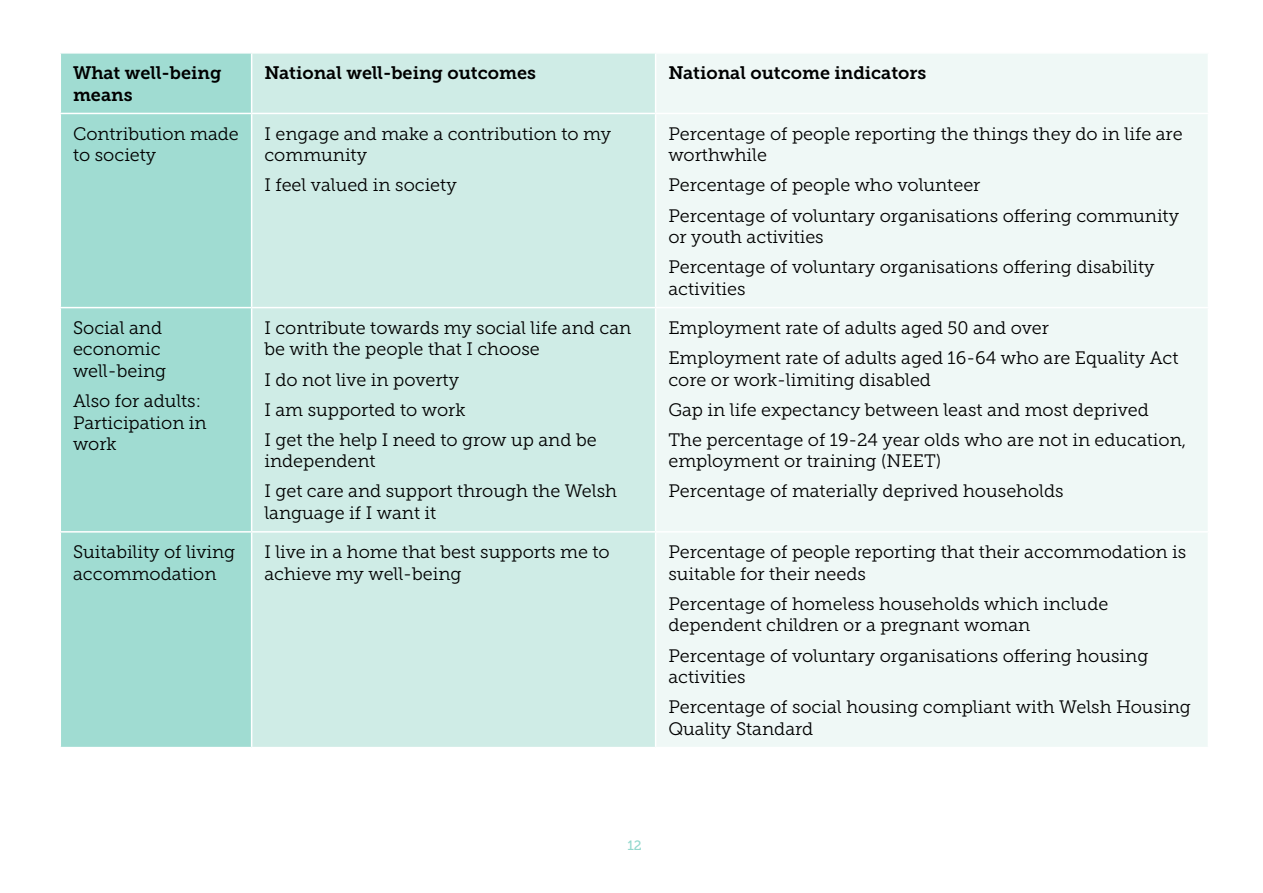
<style>
.page{position:relative;width:1263px;height:893px;background:#fff}
.page>*{position:absolute;margin:0;border:0;box-sizing:border-box;transform-origin:0 0}
.Main_Text_2mm_space{font:18px/21.6px "Museo Slab 300";color:#000}
.H4_Table_Heading{font:18px/21.6px "Museo Slab 700";color:#000}
.t1{font:13.5px "Museo Slab 500";color:#93d8cd}
</style>
<div class="page">
<div style="left:61px;top:54px;width:190px;height:693px;background:#a0dcd2"></div>
<div style="left:252px;top:54px;width:403px;height:693px;background:#cfece6"></div>
<div style="left:657px;top:54px;width:551px;height:693px;background:#eff8f6"></div>
<hr style="left:60px;top:113px;width:192px;height:1px;background:#fff">
<hr style="left:252px;top:113px;width:404px;height:1px;background:#fff">
<hr style="left:656px;top:113px;width:553px;height:1px;background:#fff">
<hr style="left:60px;top:307px;width:192px;height:1px;background:#fff">
<hr style="left:252px;top:307px;width:404px;height:1px;background:#fff">
<hr style="left:656px;top:307px;width:553px;height:1px;background:#fff">
<hr style="left:60px;top:531px;width:192px;height:2px;background:#fff">
<hr style="left:252px;top:531px;width:404px;height:2px;background:#fff">
<hr style="left:656px;top:531px;width:553px;height:2px;background:#fff">
<h4 class="H4_Table_Heading" style="left:73px;top:62px;width:150px">What well-being means</h4>
<h4 class="H4_Table_Heading" style="left:264px;top:62px;width:273px">National well-being outcomes</h4>
<h4 class="H4_Table_Heading" style="left:668px;top:62px;width:260px">National outcome indicators</h4>
<p class="Main_Text_2mm_space" style="left:73px;top:123px;width:167px">Contribution made to society</p>
<p class="Main_Text_2mm_space" style="left:264px;top:123px;width:348px">I engage and make a contribution to my community</p>
<p class="Main_Text_2mm_space" style="left:264px;top:175px;width:194px">I feel valued in society</p>
<p class="Main_Text_2mm_space" style="left:668px;top:123px;width:516px">Percentage of people reporting the things they do in life are worthwhile</p>
<p class="Main_Text_2mm_space" style="left:668px;top:175px;width:314px">Percentage of people who volunteer</p>
<p class="Main_Text_2mm_space" style="left:668px;top:205px;width:512px">Percentage of voluntary organisations offering community or youth activities</p>
<p class="Main_Text_2mm_space" style="left:668px;top:256px;width:488px">Percentage of voluntary organisations offering disability activities</p>
<p class="Main_Text_2mm_space" style="left:73px;top:317px;width:95px">Social and economic well-being</p>
<p class="Main_Text_2mm_space" style="left:73px;top:390px;width:135px">Also for adults:<br>Participation in work</p>
<p class="Main_Text_2mm_space" style="left:264px;top:317px;width:368px">I contribute towards my social life and can be with the people that I choose</p>
<p class="Main_Text_2mm_space" style="left:264px;top:369px;width:196px">I do not live in poverty</p>
<p class="Main_Text_2mm_space" style="left:264px;top:399px;width:203px">I am supported to work</p>
<p class="Main_Text_2mm_space" style="left:264px;top:429px;width:334px">I get the help I need to grow up and be independent</p>
<p class="Main_Text_2mm_space" style="left:264px;top:481px;width:354px">I get care and support through the Welsh language if I want it</p>
<p class="Main_Text_2mm_space" style="left:668px;top:317px;width:382px">Employment rate of adults aged 50 and over</p>
<p class="Main_Text_2mm_space" style="left:668px;top:347px;width:512px">Employment rate of adults aged 16-64 who are Equality Act core or work-limiting disabled</p>
<p class="Main_Text_2mm_space" style="left:668px;top:399px;width:482px">Gap in life expectancy between least and most deprived</p>
<p class="Main_Text_2mm_space" style="left:668px;top:429px;width:519px">The percentage of 19-24 year olds who are not in education, employment or training (NEET)</p>
<p class="Main_Text_2mm_space" style="left:668px;top:481px;width:397px">Percentage of materially deprived households</p>
<p class="Main_Text_2mm_space" style="left:73px;top:541px;width:164px">Suitability of living accommodation</p>
<p class="Main_Text_2mm_space" style="left:264px;top:541px;width:347px">I live in a home that best supports me to achieve my well-being</p>
<p class="Main_Text_2mm_space" style="left:668px;top:541px;width:519px">Percentage of people reporting that their accommodation is suitable for their needs</p>
<p class="Main_Text_2mm_space" style="left:668px;top:593px;width:441px">Percentage of homeless households which include dependent children or a pregnant woman</p>
<p class="Main_Text_2mm_space" style="left:668px;top:645px;width:481px">Percentage of voluntary organisations offering housing activities</p>
<p class="Main_Text_2mm_space" style="left:668px;top:696px;width:524px">Percentage of social housing compliant with Welsh Housing<br>Quality Standard</p>
<p class="t1" style="left:627px;top:838px;width:16px">12</p>
</div>
